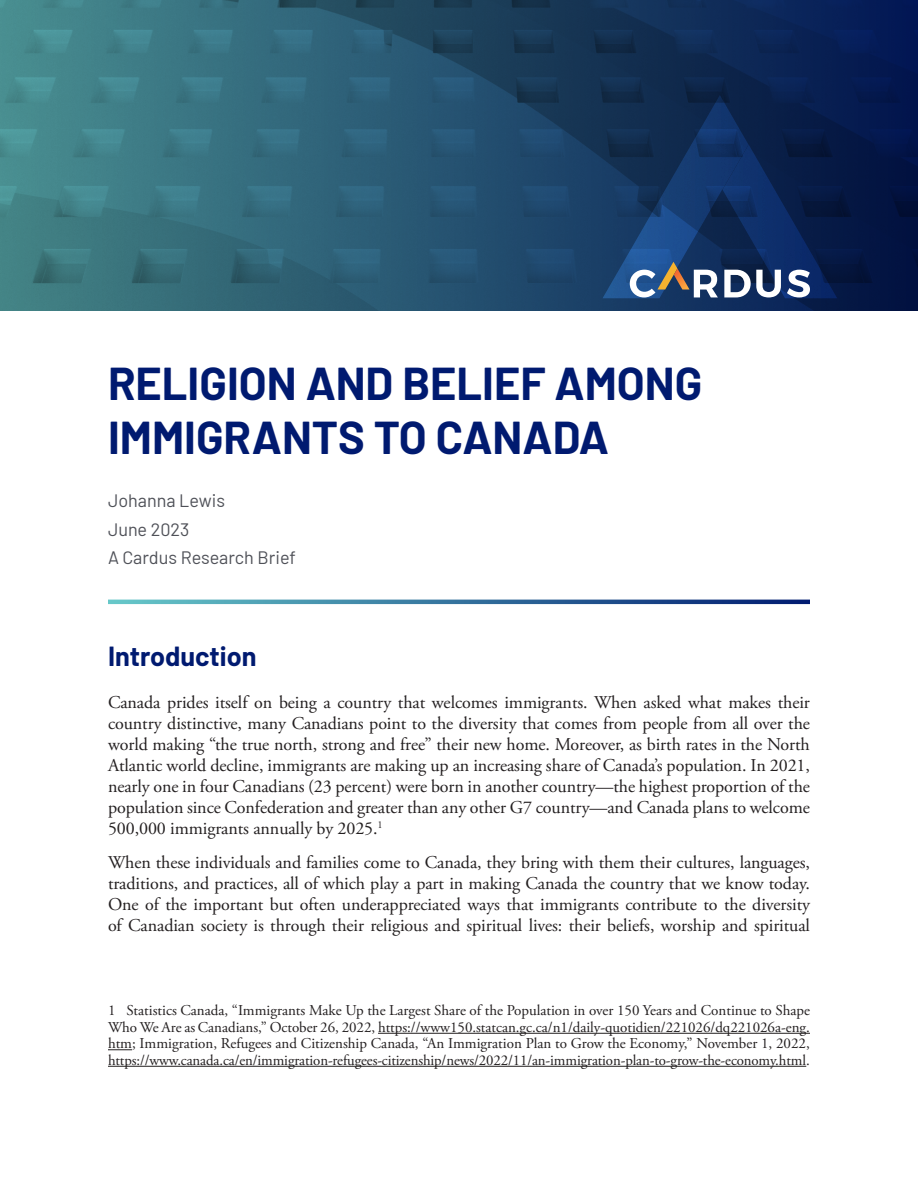
<style>
.page{position:relative;width:918px;height:1188px;background:#fff}
.page>*{position:absolute;margin:0;border:0;box-sizing:border-box;transform-origin:0 0}
.Paper_Title{font:700 45px/54px "Barlow";color:#001a70}
.Heading_1_-_no_bar{font:700 27px "Barlow";color:#001a70}
.t1{font:18px/21px "Adobe Garamond Pro";letter-spacing:-.005em;color:#231f20;text-align:justify}
.Author_Date__A_Cardu{font:18px "Barlow";color:#4f5158}
.Footnote_text{font:15px/16.5px "Adobe Garamond Pro";letter-spacing:-.01em;color:#231f20;text-align:justify}
</style>
<div class="page">
<svg style="left:0;top:0;width:918px;height:310px;background:#27556f"></svg>
<svg style="left:108px;top:600px;width:702px;height:4px;background:#33719c"></svg>
<svg style="left:603px;top:95px;width:234px;height:203px;background:#1b3762"></svg>
<hr style="left:378px;top:1033px;width:432px;height:1px;background:#231f20">
<svg style="left:108px;top:1049px;width:24px;height:1px"></svg>
<hr style="left:108px;top:1066px;width:698px;height:1px;background:#231f20">
<p class="Paper_Title" style="left:108px;top:353px;width:596px">RELIGION AND BELIEF AMONG<br>IMMIGRANTS TO CANADA</p>
<p class="Author_Date__A_Cardu" style="left:108px;top:488px;width:119px">Johanna Lewis</p>
<p class="Author_Date__A_Cardu" style="left:108px;top:516px;width:83px">June 2023</p>
<p class="Author_Date__A_Cardu" style="left:108px;top:544px;width:189px">A Cardus Research Brief</p>
<p class="Heading_1_-_no_bar" style="left:108px;top:637px;width:150px">Introduction</p>
<p class="t1" style="left:108px;top:692px;width:704px">Canada prides itself on being a country that welcomes immigrants. When asked what makes their country distinctive, many Canadians point to the diversity that comes from people from all over the world making “the true north, strong and free” their new home. Moreover, as birth rates in the North Atlantic world decline, immigrants are making up an increasing share of Canada’s population. In 2021, nearly one in four Canadians (23 percent) were born in another country—the highest proportion of the population since Confederation and greater than any other G7 country—and Canada plans to welcome 500,000 immigrants annually by 2025.<sup>1</sup></p>
<p class="t1" style="left:108px;top:853px;width:704px">When these individuals and families come to Canada, they bring with them their cultures, languages, traditions, and practices, all of which play a part in making Canada the country that we know today.<br>One of the important but often underappreciated ways that immigrants contribute to the diversity of Canadian society is through their religious and spiritual lives: their beliefs, worship and spiritual</p>
<p class="Footnote_text" style="left:108px;top:1003px;width:704px">1 Statistics Canada, “Immigrants Make Up the Largest Share of the Population in over 150 Years and Continue to Shape Who We Are as Canadians,” October 26, 2022, https://www150.statcan.gc.ca/n1/daily-quotidien/221026/dq221026a-eng. htm; Immigration, Refugees and Citizenship Canada, “An Immigration Plan to Grow the Economy,” November 1, 2022, https://www.canada.ca/en/immigration-refugees-citizenship/news/2022/11/an-immigration-plan-to-grow-the-economy.html.</p>
</div>
